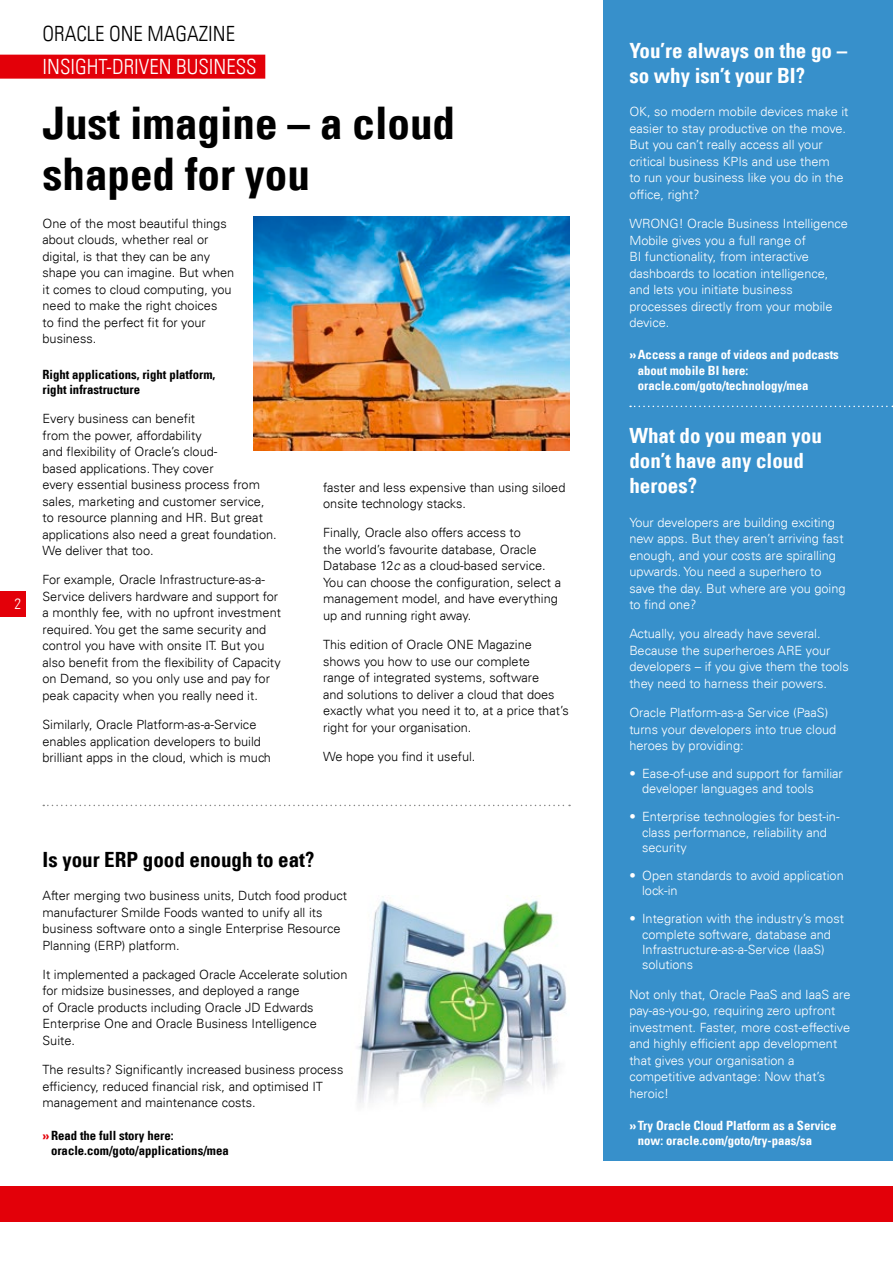
<style>
.page{position:relative;width:893px;height:1263px;background:#fff}
.page>*{position:absolute;margin:0;border:0;box-sizing:border-box;transform-origin:0 0}
.t1{font:700 condensed 45px/51px "Univers LT";color:#000}
.t2{font:700 condensed 21px/25.2px "Univers LT";color:#fff}
.t3{font:700 condensed 21px "Univers LT";color:#000}
.t4{font:300 condensed 21px "Univers LT";color:#fff}
.t5{font:300 condensed 21px "Univers LT";color:#000}
.t6{font:300 condensed 15px "Univers LT";color:#fff}
.t7{font:300 12.75px/16.5px "Univers LT";color:#000}
.t8{font:300 12.75px/16.5px "Univers LT";color:#fff}
.t9{font:700 condensed 12.75px/15.3px "Univers LT";color:#fff}
.t10{font:700 condensed 12.75px/15.3px "Univers LT";color:#000}
.s1{font-style:italic}
.s2{font-stretch:normal;color:#e30009}
.s3{font-stretch:normal}
</style>
<div class="page">
<div style="left:604px;top:0;width:289px;height:1161px;background:#3790cb"></div>
<img style="left:254px;top:217px;width:316px;height:233px">
<img style="left:357px;top:895px;width:210px;height:208px">
<svg style="left:630px;top:406px;width:263px;height:1px"></svg>
<svg style="left:43px;top:805px;width:527px;height:1px"></svg>
<div style="left:0;top:1186px;width:893px;height:36px;background:#e30009"></div>
<div style="left:0;top:55px;width:265px;height:24px;background:#e30009"></div>
<div style="left:0;top:591px;width:26px;height:26px;background:#e30009"></div>
<p class="t6" style="left:15px;top:595px;width:8px">2</p>
<h2 class="t5" style="left:43px;top:21px;width:194px">ORACLE ONE MAGAZINE</h2>
<h2 class="t4" style="left:43px;top:54px;width:216px">INSIGHT-DRIVEN BUSINESS</h2>
<h1 class="t1" style="left:43px;top:97px;width:414px">Just imagine – a cloud shaped for you</h1>
<p class="t7" style="left:43px;top:215px;width:193px">One of the most beautiful things about clouds, whether real or digital, is that they can be any shape you can imagine. But when it comes to cloud computing, you need to make the right choices<br>to find the perfect fit for your business.</p>
<p class="t10" style="left:43px;top:366px;width:174px">Right applications, right platform, right infrastructure</p>
<p class="t7" style="left:43px;top:410px;width:236px">Every business can benefit<br>from the power, affordability<br>and flexibility of Oracle’s cloud-<br>based applications. They cover<br>every essential business process from sales, marketing and customer service, to resource planning and HR. But great applications also need a great foundation.<br>We deliver that too.</p>
<p class="t7" style="left:43px;top:572px;width:240px">For example, Oracle Infrastructure-as-a-Service delivers hardware and support for a monthly fee, with no upfront investment required. You get the same security and control you have with onsite IT. But you also benefit from the flexibility of Capacity on Demand, so you only use and pay for peak capacity when you really need it.</p>
<p class="t7" style="left:43px;top:716px;width:230px">Similarly, Oracle Platform-as-a-Service enables application developers to build brilliant apps in the cloud, which is much</p>
<p class="t7" style="left:323px;top:479px;width:244px">faster and less expensive than using siloed onsite technology stacks.</p>
<p class="t7" style="left:323px;top:524px;width:239px">Finally, Oracle also offers access to<br>the world’s favourite database, Oracle Database 12<span class="s1">c</span> as a cloud-based service.<br>You can choose the configuration, select a management model, and have everything up and running right away.</p>
<p class="t7" style="left:323px;top:636px;width:247px">This edition of Oracle ONE Magazine shows you how to use our complete<br>range of integrated systems, software<br>and solutions to deliver a cloud that does exactly what you need it to, at a price that’s right for your organisation.</p>
<p class="t7" style="left:323px;top:748px;width:154px">We hope you find it useful.</p>
<h2 class="t3" style="left:43px;top:846px;width:273px">Is your ERP good enough to eat?</h2>
<p class="t7" style="left:43px;top:887px;width:306px">After merging two business units, Dutch food product manufacturer Smilde Foods wanted to unify all its business software onto a single Enterprise Resource Planning (ERP) platform.</p>
<p class="t7" style="left:43px;top:966px;width:306px">It implemented a packaged Oracle Accelerate solution for midsize businesses, and deployed a range<br>of Oracle products including Oracle JD Edwards Enterprise One and Oracle Business Intelligence Suite.</p>
<p class="t7" style="left:43px;top:1061px;width:302px">The results? Significantly increased business process efficiency, reduced financial risk, and optimised IT management and maintenance costs.</p>
<p class="t10" style="left:51px;top:1127px;width:179px;text-indent:-9px"><span class="s2">»</span>Read the full story here: oracle.com/goto/applications/mea</p>
<h2 class="t2" style="left:629px;top:38px;width:219px">You’re always on the go – so why isn’t your BI?</h2>
<p class="t8" style="left:629px;top:104px;width:221px">OK, so modern mobile devices make it easier to stay productive on the move.<br>But you can’t really access all your critical business KPIs and use them<br>to run your business like you do in the office, right?</p>
<p class="t8" style="left:629px;top:215px;width:220px">WRONG! Oracle Business Intelligence<br>Mobile gives you a full range of<br>BI functionality, from interactive dashboards to location intelligence, and lets you initiate business processes directly from your mobile device.</p>
<p class="t9" style="left:638px;top:347px;width:203px;text-indent:-9px"><span class="s3">»</span>Access a range of videos and podcasts about mobile BI here: oracle.com/goto/technology/mea</p>
<h2 class="t2" style="left:629px;top:422px;width:194px">What do you mean you don’t have any cloud heroes?</h2>
<p class="t8" style="left:629px;top:514px;width:218px">Your developers are building exciting new apps. But they aren’t arriving fast enough, and your costs are spiralling upwards. You need a superhero to save the day. But where are you going to find one?</p>
<p class="t8" style="left:629px;top:625px;width:221px">Actually, you already have several.<br>Because the superheroes ARE your developers – if you give them the tools they need to harness their powers.</p>
<p class="t8" style="left:629px;top:704px;width:208px">Oracle Platform-as-a Service (PaaS) turns your developers into true cloud heroes by providing:</p>
<p class="t8" style="left:642px;top:766px;width:202px;line-height:15.3px;text-indent:-13px">• Ease-of-use and support for familiar developer languages and tools</p>
<p class="t8" style="left:642px;top:809px;width:199px;line-height:15.3px;text-indent:-13px">• Enterprise technologies for best-in&shy;class performance, reliability and security</p>
<p class="t8" style="left:642px;top:868px;width:203px;line-height:15.3px;text-indent:-13px">• Open standards to avoid application lock-in</p>
<p class="t8" style="left:642px;top:911px;width:203px;line-height:15.3px;text-indent:-13px">• Integration with the industry’s most complete software, database and<br>Infrastructure-as-a-Service (IaaS) solutions</p>
<p class="t8" style="left:629px;top:986px;width:223px">Not only that, Oracle PaaS and IaaS are pay-as-you-go, requiring zero upfront investment. Faster, more cost-effective and highly efficient app development that gives your organisation a competitive advantage: Now that’s heroic!</p>
<p class="t9" style="left:638px;top:1118px;width:200px;text-indent:-9px"><span class="s3">»</span>Try Oracle Cloud Platform as a Service now: oracle.com/goto/try-paas/sa</p>
</div>
